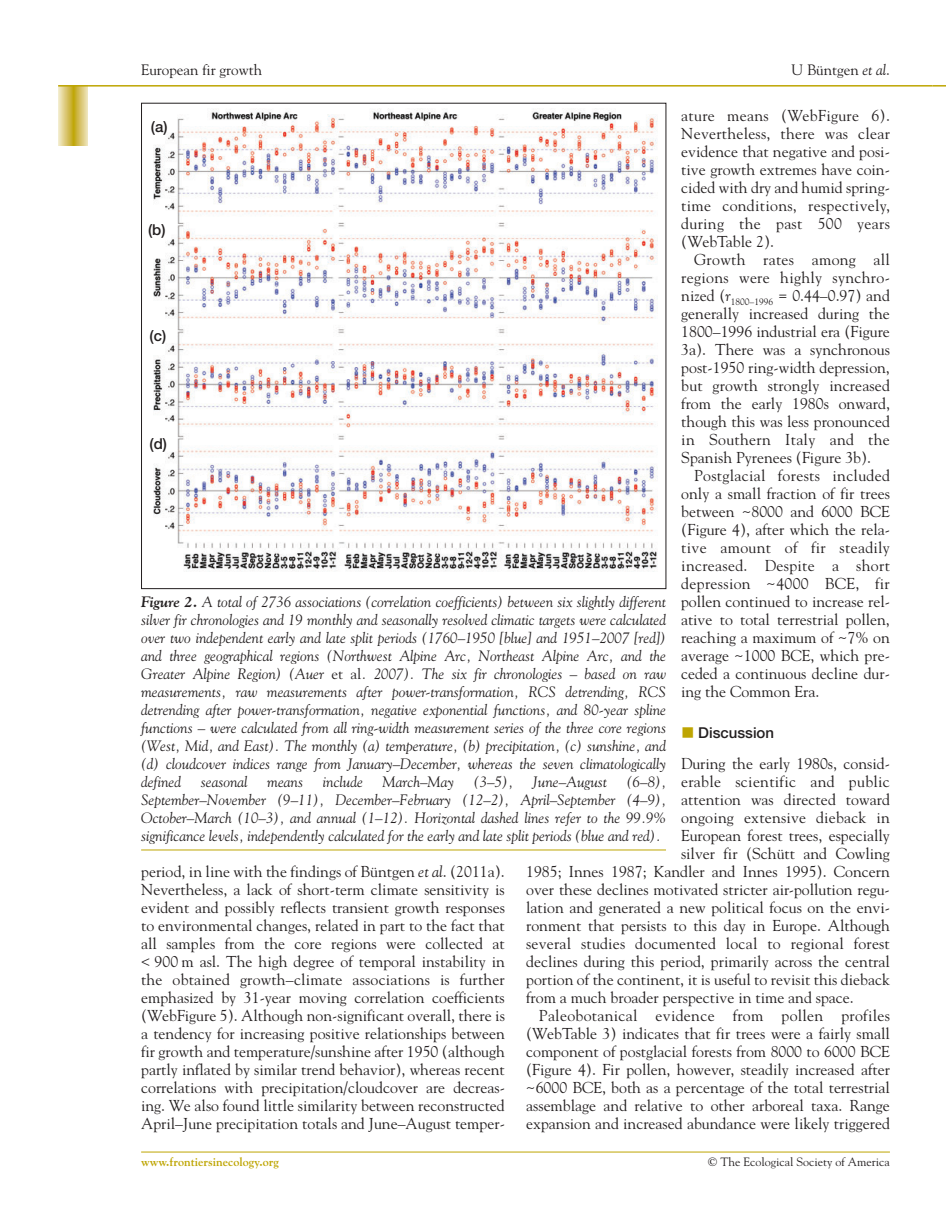
<style>
.page{position:relative;width:946px;height:1218px;background:#fff}
.page>*{position:absolute;margin:0;border:0;box-sizing:border-box;transform-origin:0 0}
.t1{font:15.75px/18px "Goudy";color:#231f20;text-align:justify}
.t2{font:15.75px "Goudy";letter-spacing:.02em;color:#231f20}
.t3{font:italic 15px/18px "Goudy";color:#231f20;text-align:justify}
.t4{font:15px "Goudy";color:#231f20}
.t5{font:500 15px "Helvetica Neue";color:#231f20}
.t6{font:12px "Goudy";color:#231f20}
.t7{font:700 12px "Goudy";color:#bea502}
.s1{font-style:italic}
.s2{color:#bea502}
.s3{font-weight:700}
.s4{font-style:normal}
</style>
<div class="page">
<svg style="left:932px;top:85px;width:13px;height:2px"></svg>
<svg style="left:58px;top:87px;width:30px;height:58px;background:#d9c66e"></svg>
<hr style="left:58px;top:85px;width:874px;height:2px;background:#bea502">
<hr style="left:141px;top:1151px;width:748px;height:1px;background:#bea502">
<img style="left:153px;top:109px;width:505px;height:463px">
<hr style="left:141px;top:849px;width:525px;height:1px;background:#bea502">
<p class="t4" style="left:141px;top:64px;width:122px">European fir growth</p>
<p class="t4" style="left:791px;top:64px;width:100px">U Büntgen <span class="s1">et al</span>.</p>
<p class="t1" style="left:681px;top:108px;width:210px">ature means (WebFigure 6).<br>Nevertheless, there was clear evidence that negative and posi&shy;tive growth extremes have coin&shy;cided with dry and humid spring&shy;time conditions, respectively, during the past 500 years (WebTable 2).</p>
<p class="t1" style="left:681px;top:252px;width:210px;text-indent:13px">Growth rates among all regions were highly synchro&shy;nized (<span class="s1">r</span><sub>1800–1996</sub> = 0.44–0.97) and generally increased during the 1800–1996 industrial era (Figure 3a). There was a synchronous post-1950 ring-width depression, but growth strongly increased from the early 1980s onward, though this was less pronounced in Southern Italy and the Spanish Pyrenees (Figure 3b).</p>
<p class="t1" style="left:681px;top:468px;width:210px;text-indent:13px">Postglacial forests included only a small fraction of fir trees between ~8000 and 6000 BCE (Figure 4), after which the rela&shy;tive amount of fir steadily increased. Despite a short depression ~4000 BCE, fir pollen continued to increase rel&shy;ative to total terrestrial pollen, reaching a maximum of ~7% on average ~1000 BCE, which pre&shy;ceded a continuous decline dur&shy;ing the Common Era.</p>
<p class="t5" style="left:681px;top:727px;width:95px"><span class="s2">■</span> Discussion</p>
<p class="t1" style="left:681px;top:756px;width:210px">During the early 1980s, consid-</p>
<p class="t2" style="left:681px;top:775px;width:210px">erable scientific and public</p>
<p class="t1" style="left:681px;top:792px;width:210px">attention was directed toward</p>
<p class="t1" style="left:681px;top:810px;width:210px">ongoing extensive dieback in</p>
<p class="t1" style="left:681px;top:828px;width:210px">European forest trees, especially</p>
<p class="t1" style="left:681px;top:846px;width:210px">silver fir (Schütt and Cowling</p>
<p class="t1" style="left:526px;top:864px;width:365px">1985; Innes 1987; Kandler and Innes 1995). Concern</p>
<p class="t1" style="left:526px;top:882px;width:365px">over these declines motivated stricter air-pollution regu-</p>
<p class="t1" style="left:526px;top:900px;width:365px">lation and generated a new political focus on the envi-</p>
<p class="t1" style="left:526px;top:918px;width:365px">ronment that persists to this day in Europe. Although</p>
<p class="t1" style="left:526px;top:936px;width:365px">several studies documented local to regional forest</p>
<p class="t1" style="left:526px;top:954px;width:365px">declines during this period, primarily across the central</p>
<p class="t1" style="left:526px;top:972px;width:365px">portion of the continent, it is useful to revisit this dieback</p>
<p class="t1" style="left:526px;top:990px;width:329px">from a much broader perspective in time and space.</p>
<p class="t2" style="left:539px;top:1009px;width:352px">Paleobotanical evidence from pollen profiles</p>
<p class="t1" style="left:526px;top:1026px;width:365px">(WebTable 3) indicates that fir trees were a fairly small</p>
<p class="t1" style="left:526px;top:1044px;width:365px">component of postglacial forests from 8000 to 6000 BCE</p>
<p class="t1" style="left:526px;top:1062px;width:365px">(Figure 4). Fir pollen, however, steadily increased after</p>
<p class="t1" style="left:526px;top:1080px;width:365px">~6000 BCE, both as a percentage of the total terrestrial</p>
<p class="t1" style="left:526px;top:1098px;width:365px">assemblage and relative to other arboreal taxa. Range</p>
<p class="t1" style="left:526px;top:1116px;width:365px">expansion and increased abundance were likely triggered</p>
<p class="t5" style="left:151px;top:121px;width:18px">(a)</p>
<p class="t5" style="left:148px;top:224px;width:19px">(b)</p>
<p class="t5" style="left:150px;top:330px;width:18px">(c)</p>
<p class="t5" style="left:150px;top:438px;width:19px">(d)</p>
<p class="t3" style="left:141px;top:594px;width:526px"><span class="s3">Figure 2.</span> A total of 2736 associations (correlation coefficients) between six slightly different silver fir chronologies and 19 monthly and seasonally resolved climatic targets were calculated over two independent early and late split periods (1760–1950 [blue] and 1951–2007 [red]) and three geographical regions (Northwest Alpine Arc, Northeast Alpine Arc, and the Greater Alpine Region) (Auer <span class="s4">et al</span>. 2007). The six fir chronologies – based on raw measurements, raw measurements after power-transformation, RCS detrending, RCS detrending after power-transformation, negative exponential functions, and 80-year spline functions – were calculated from all ring-width measurement series of the three core regions (West, Mid, and East). The monthly (a) temperature, (b) precipitation, (c) sunshine, and (d) cloudcover indices range from January–December, whereas the seven climatologically defined</p>
<p class="t3" style="left:201px;top:774px;width:48px">seasonal</p>
<p class="t3" style="left:267px;top:774px;width:37px">means</p>
<p class="t3" style="left:323px;top:774px;width:41px">include</p>
<p class="t3" style="left:382px;top:774px;width:73px">March–May</p>
<p class="t3" style="left:474px;top:774px;width:41px">(3–5),</p>
<p class="t3" style="left:533px;top:774px;width:76px">June–August</p>
<p class="t3" style="left:141px;top:774px;width:526px;text-indent:485px">(6–8), September–November (9–11), December–February (12–2), April–September (4–9), October–March (10–3), and annual (1–12). Horizontal dashed lines refer to the 99.9% significance levels, independently calculated for the early and late split periods (blue and red).</p>
<p class="t1" style="left:141px;top:864px;width:365px">period, in line with the findings of Büntgen <span class="s1">et al</span>. (2011a).<br>Nevertheless, a lack of short-term climate sensitivity is evident and possibly reflects transient growth responses to environmental changes, related in part to the fact that all samples from the core regions were collected at &lt; 900 m asl. The high degree of temporal instability in the obtained growth–climate associations is further emphasized by 31-year moving correlation coefficients (WebFigure 5). Although non-significant overall, there is a tendency for increasing positive relationships between fir growth and temperature/sunshine after 1950 (although partly inflated by similar trend behavior), whereas recent correlations with precipitation/cloudcover are decreas&shy;ing. We also found little similarity between reconstructed April–June precipitation totals and June–August temper-</p>
<p class="t7" style="left:141px;top:1157px;width:139px">www.frontiersinecology.org</p>
<p class="t6" style="left:708px;top:1157px;width:183px">© The Ecological Society of America</p>
</div>
